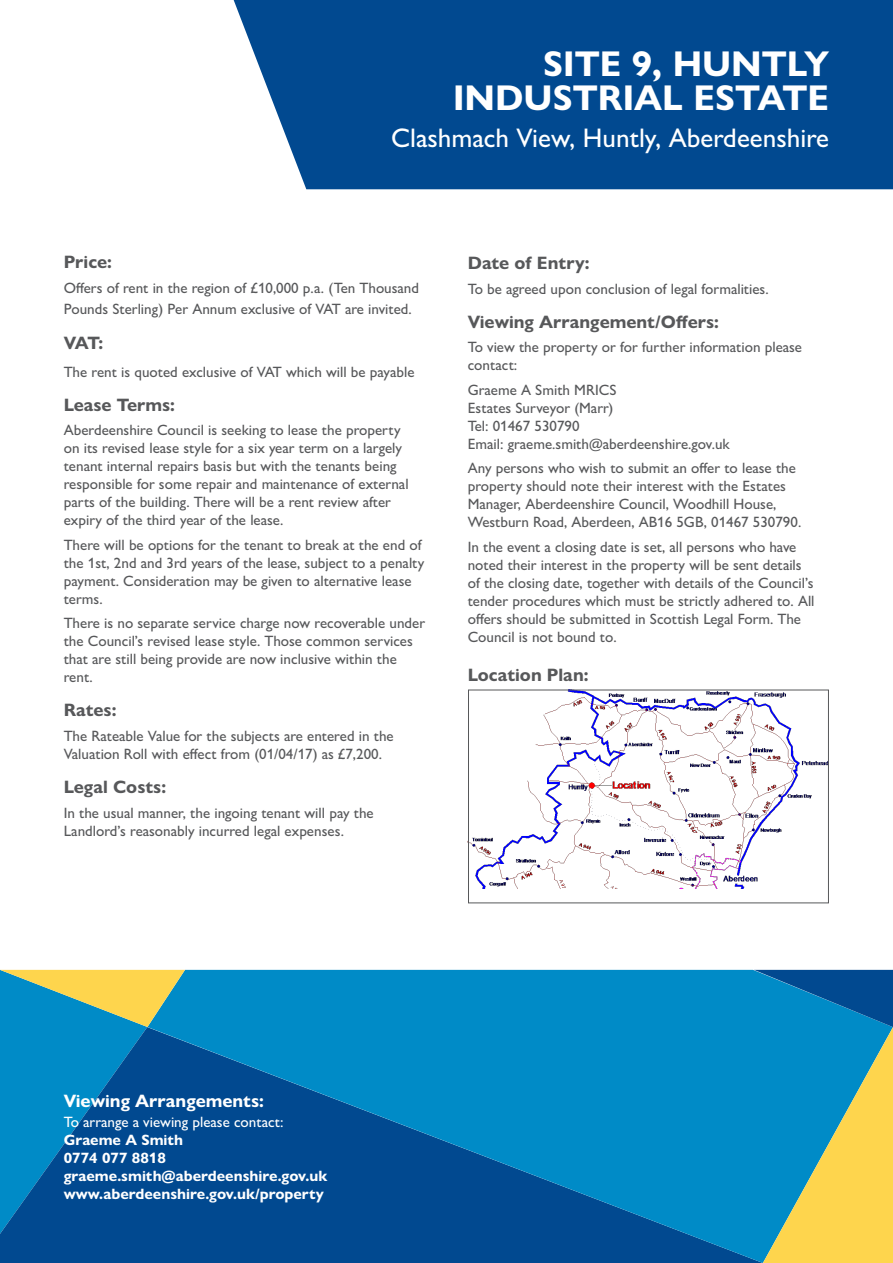
<style>
.page{position:relative;width:893px;height:1263px;background:#fff}
.page>*{position:absolute;margin:0;border:0;box-sizing:border-box;transform-origin:0 0}
.t1{font:700 36px/34.5px "Gill Sans Nova";color:#fff;text-align:right}
.t2{font:500 27px "Gill Sans Nova";color:#fff}
.t3{font:700 18px "Gill Sans Nova";color:#57585a}
.t4{font:700 18px "Gill Sans Nova";color:#fff}
.t5{font:500 15px/18px "Gill Sans Nova";color:#57585a}
.t6{font:700 15px/18px "Gill Sans Nova";color:#fff}
.t7{font:500 15px "Gill Sans Nova";color:#fff}
</style>
<div class="page">
<div style="left:0;top:1234px;width:147px;height:29px;background:#014990"></div>
<svg style="left:147px;top:970px;width:607px;height:293px;background:#0071b1"></svg>
<svg style="left:0;top:970px;width:185px;height:264px;background:#1c74a0"></svg>
<svg style="left:754px;top:970px;width:139px;height:293px;background:#60a093"></svg>
<div style="left:234px;top:0;width:659px;height:189px;background:#014990"></div>
<img style="left:468px;top:689px;width:361px;height:200px">
<div style="left:468px;top:690px;width:361px;height:213px;border:1px solid #57585a"></div>
<h1 class="t1" style="left:453px;top:46px;width:378px">SITE 9, HUNTLY<br>INDUSTRIAL ESTATE</h1>
<h2 class="t2" style="left:391px;top:121px;width:440px">Clashmach View, Huntly, Aberdeenshire</h2>
<p class="t3" style="left:64px;top:251px;width:50px">Price:</p>
<p class="t5" style="left:64px;top:277px;width:357px;line-height:21.6px">Offers of rent in the region of £10,000 p.a. (Ten Thousand<br>Pounds Sterling) Per Annum exclusive of VAT are invited.</p>
<p class="t3" style="left:64px;top:331px;width:41px">VAT:</p>
<p class="t5" style="left:64px;top:362px;width:352px">The rent is quoted exclusive of VAT which will be payable</p>
<p class="t3" style="left:64px;top:394px;width:113px">Lease Terms:</p>
<p class="t5" style="left:64px;top:421px;width:346px">Aberdeenshire Council is seeking to lease the property on its revised lease style for a six year term on a largely tenant internal repairs basis but with the tenants being responsible for some repair and maintenance of external parts of the building. There will be a rent review after expiry of the third year of the lease.</p>
<p class="t5" style="left:64px;top:535px;width:362px">There will be options for the tenant to break at the end of the 1st, 2nd and 3rd years of the lease, subject to a penalty payment. Consideration may be given to alternative lease terms.</p>
<p class="t5" style="left:64px;top:614px;width:363px">There is no separate service charge now recoverable under the Council’s revised lease style. Those common services that are still being provide are now inclusive within the rent.</p>
<p class="t3" style="left:64px;top:699px;width:54px">Rates:</p>
<p class="t5" style="left:64px;top:727px;width:331px">The Rateable Value for the subjects are entered in the<br>Valuation Roll with effect from (01/04/17) as £7,200.</p>
<p class="t3" style="left:64px;top:776px;width:104px">Legal Costs:</p>
<p class="t5" style="left:64px;top:803px;width:311px">In the usual manner, the ingoing tenant will pay the<br>Landlord’s reasonably incurred legal expenses.</p>
<p class="t3" style="left:468px;top:252px;width:123px">Date of Entry:</p>
<p class="t5" style="left:468px;top:279px;width:303px">To be agreed upon conclusion of legal formalities.</p>
<p class="t3" style="left:468px;top:311px;width:253px">Viewing Arrangement/Offers:</p>
<p class="t5" style="left:468px;top:338px;width:336px">To view the property or for further information please contact:</p>
<p class="t5" style="left:468px;top:381px;width:150px">Graeme A Smith MRICS</p>
<p class="t5" style="left:468px;top:399px;width:147px">Estates Surveyor (Marr)</p>
<p class="t5" style="left:468px;top:417px;width:113px">Tel: 01467 530790</p>
<p class="t5" style="left:468px;top:435px;width:264px">Email: graeme.smith@aberdeenshire.gov.uk</p>
<p class="t5" style="left:468px;top:459px;width:335px">Any persons who wish to submit an offer to lease the property should note their interest with the Estates Manager, Aberdeenshire Council, Woodhill House, Westburn Road, Aberdeen, AB16 5GB, 01467 530790.</p>
<p class="t5" style="left:468px;top:537px;width:348px">In the event a closing date is set, all persons who have noted their interest in the property will be sent details of the closing date, together with details of the Council’s tender procedures which must be strictly adhered to. All offers should be submitted in Scottish Legal Form. The Council is not bound to.</p>
<p class="t3" style="left:468px;top:663px;width:122px">Location Plan:</p>
<p class="t4" style="left:64px;top:1090px;width:202px">Viewing Arrangements:</p>
<p class="t7" style="left:64px;top:1113px;width:221px">To arrange a viewing please contact:</p>
<p class="t6" style="left:64px;top:1131px;width:265px">Graeme A Smith<br>0774 077 8818 graeme.smith@aberdeenshire.gov.uk www.aberdeenshire.gov.uk/property</p>
</div>
